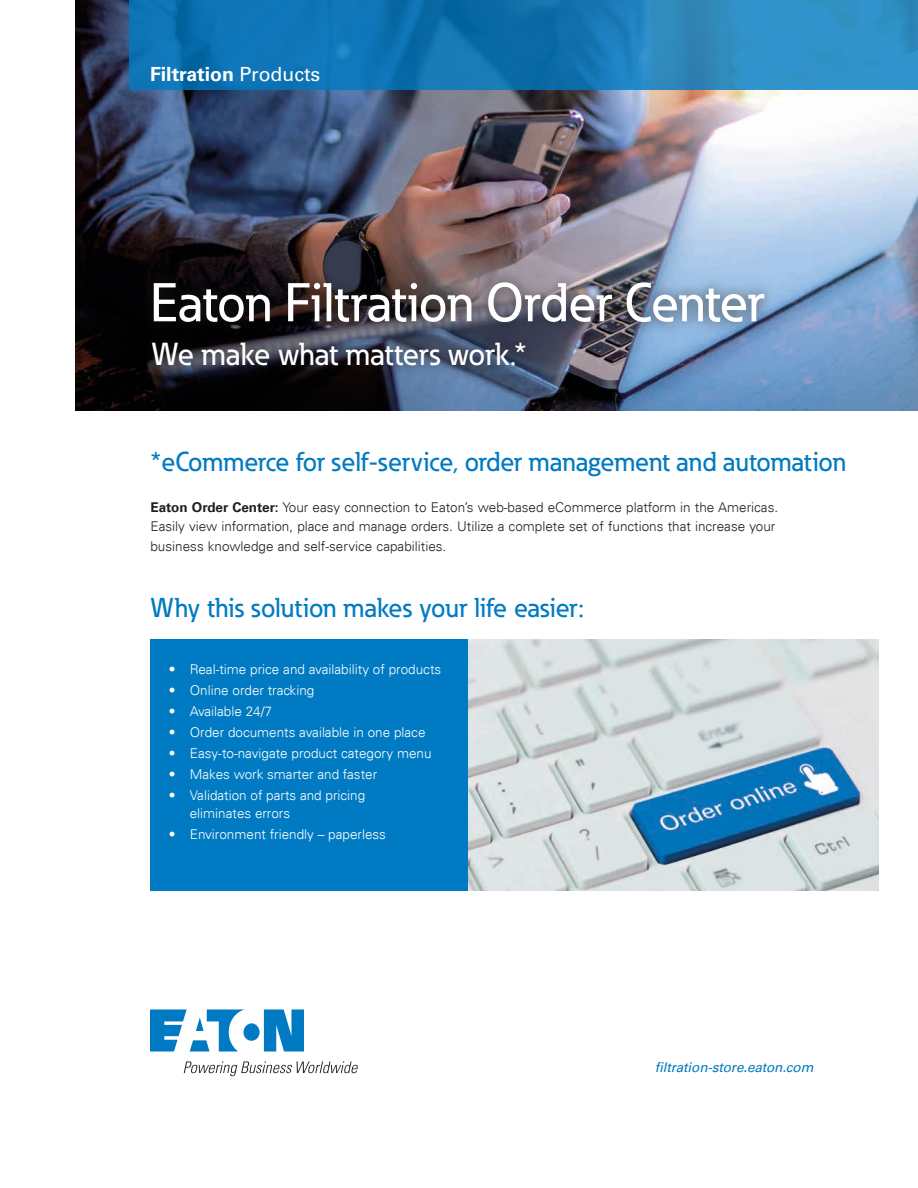
<style>
.page{position:relative;width:918px;height:1188px;background:#fff}
.page>*{position:absolute;margin:0;border:0;box-sizing:border-box;transform-origin:0 0}
.t1{font:500 53.85px "Eaton";letter-spacing:-.005em;color:#fff}
.t2{font:500 31.5px "Eaton";letter-spacing:-.005em;color:#fff}
.t3{font:500 27px "Eaton";color:#007ac2}
.t4{font:700 19.5px "Univers LT Std";color:#fff}
.t5{font:300 13.5px/18px "Univers LT";color:#fff}
.t6{font:300 13.5px/19.5px "Univers LT";color:#231f20}
.t7{font:italic 13.5px "Univers LT";letter-spacing:-.01em;color:#0079c1}
.s1{font-weight:400}
.s2{font-size:55.2px}
.s3{font-weight:700}
</style>
<div class="page">
<img style="left:75px;top:0;width:843px;height:411px">
<svg style="left:150px;top:1010px;width:154px;height:42px"></svg>
<svg style="left:184px;top:1061px;width:174px;height:15px"></svg>
<svg style="left:129px;top:0;width:789px;height:90px"></svg>
<div style="left:140px;top:330px;width:398px;height:48px;background:#231f20;opacity:.75"></div>
<div style="left:141px;top:269px;width:636px;height:66px;background:#231f20;opacity:.75"></div>
<div style="left:150px;top:639px;width:318px;height:251px;background:#007ac2"></div>
<img style="left:468px;top:639px;width:411px;height:251px">
<h3 class="t4" style="left:150px;top:63px;width:172px">Filtration <span class="s1">Products</span></h3>
<h1 class="t1" style="left:150px;top:270px;width:616px">Eaton Filtration Order Cen<span class="s2">ter</span></h1>
<h2 class="t2" style="left:152px;top:334px;width:377px">We make what matters work.*</h2>
<h3 class="t3" style="left:150px;top:445px;width:697px">*eCommerce for self-service, order management and automation</h3>
<p class="t6" style="left:150px;top:497px;width:629px"><span class="s3">Eaton Order Center:</span> Your easy connection to Eaton’s web-based eCommerce platform in the Americas.<br>Easily view information, place and manage orders. Utilize a complete set of functions that increase your business knowledge and self-service capabilities.</p>
<h3 class="t3" style="left:150px;top:591px;width:435px">Why this solution makes your life easier:</h3>
<p class="t5" style="left:169px;top:660px;width:274px">• Real-time price and availability of products</p>
<p class="t5" style="left:169px;top:681px;width:147px">• Online order tracking</p>
<p class="t5" style="left:169px;top:702px;width:105px">• Available 24/7</p>
<p class="t5" style="left:169px;top:723px;width:258px">• Order documents available in one place</p>
<p class="t5" style="left:169px;top:744px;width:264px">• Easy-to-navigate product category menu</p>
<p class="t5" style="left:169px;top:765px;width:210px">• Makes work smarter and faster</p>
<p class="t5" style="left:190px;top:786px;width:177px;text-indent:-21px">• Validation of parts and pricing eliminates errors</p>
<p class="t5" style="left:169px;top:825px;width:219px">• Environment friendly – paperless</p>
<p class="t7" style="left:655px;top:1059px;width:160px">filtration-store.eaton.com</p>
</div>
